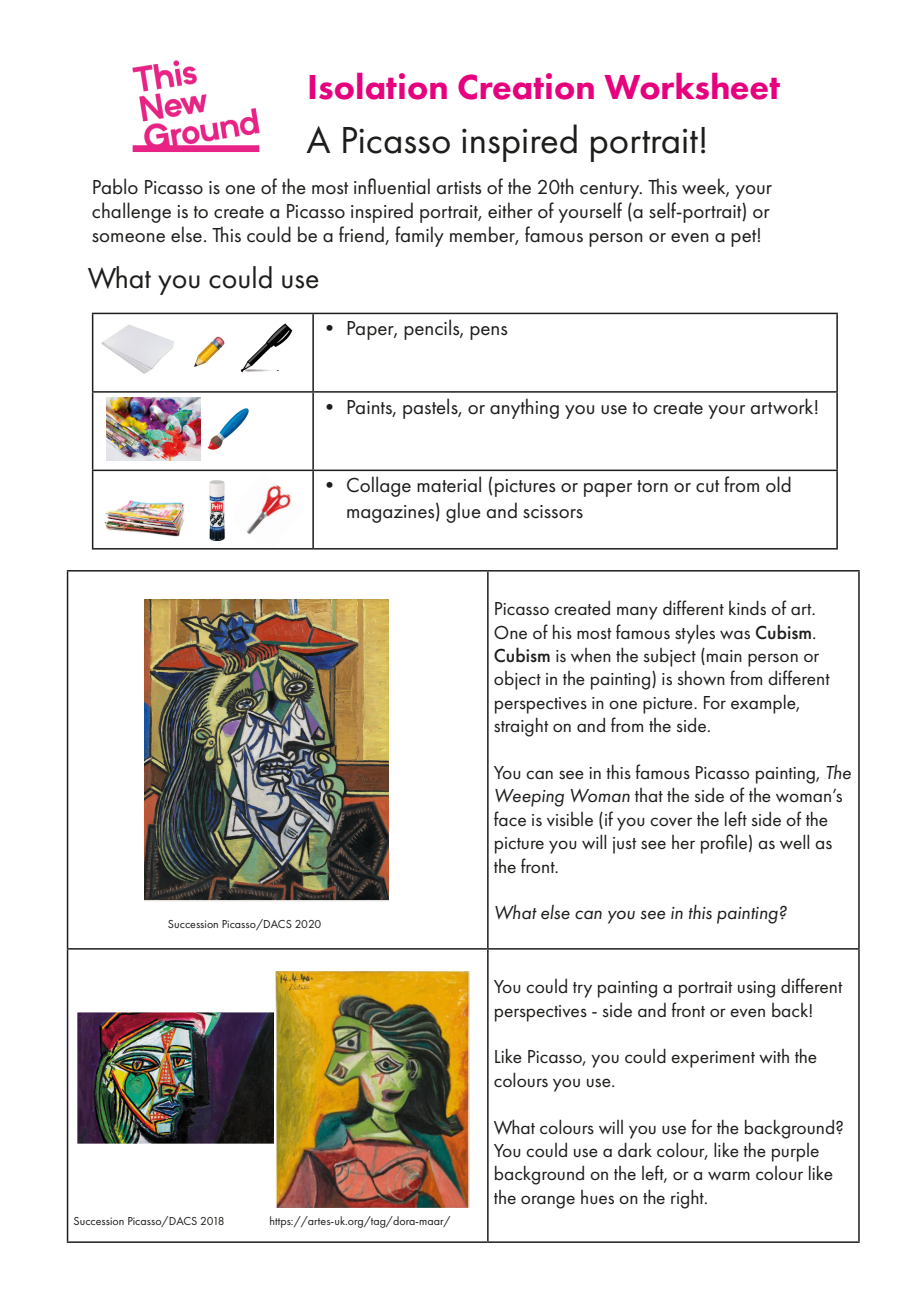
<style>
.page{position:relative;width:919px;height:1289px;background:#fff}
.page>*{position:absolute;margin:0;border:0;box-sizing:border-box;transform-origin:0 0}
.t1{font:39px "Futura PT";color:#1d1d1b}
.t2{font:800 36px "Futura PT";color:#e6007e}
.t3{font:30px "Futura PT";color:#1d1d1b}
.t4{font:21px/24px "Futura PT";color:#1d1d1b}
.t5{font:19.5px/23.4px "Futura PT";color:#1d1d1b}
.t6{font:italic 19.5px "Futura PT";color:#1d1d1b}
.t7{font:12px "Futura PT";color:#1d1d1b}
.s1{font-weight:500}
.s2{font-style:italic}
</style>
<div class="page">
<img style="left:227px;top:485px;width:79px;height:65px">
<img style="left:132px;top:60px;width:128px;height:92px">
<hr style="left:92px;top:313px;width:221px;height:1px;background:#1d1d1b">
<hr style="left:92px;top:314px;width:1px;height:77px;background:#1d1d1b">
<hr style="left:313px;top:313px;width:524px;height:1px;background:#1d1d1b">
<hr style="left:312px;top:314px;width:2px;height:77px;background:#1d1d1b">
<hr style="left:836px;top:314px;width:1px;height:77px;background:#1d1d1b">
<hr style="left:92px;top:391px;width:221px;height:1px;background:#1d1d1b">
<hr style="left:92px;top:392px;width:1px;height:77px;background:#1d1d1b">
<hr style="left:313px;top:391px;width:524px;height:1px;background:#1d1d1b">
<hr style="left:312px;top:392px;width:2px;height:77px;background:#1d1d1b">
<hr style="left:836px;top:392px;width:1px;height:77px;background:#1d1d1b">
<hr style="left:92px;top:469px;width:221px;height:2px;background:#1d1d1b">
<hr style="left:92px;top:471px;width:1px;height:77px;background:#1d1d1b">
<hr style="left:313px;top:469px;width:524px;height:2px;background:#1d1d1b">
<hr style="left:312px;top:471px;width:2px;height:77px;background:#1d1d1b">
<hr style="left:836px;top:471px;width:1px;height:77px;background:#1d1d1b">
<hr style="left:92px;top:548px;width:221px;height:1px;background:#1d1d1b">
<hr style="left:313px;top:548px;width:524px;height:1px;background:#1d1d1b">
<img style="left:207px;top:408px;width:42px;height:42px">
<img style="left:194px;top:336px;width:30px;height:30px">
<img style="left:240px;top:323px;width:53px;height:50px">
<img style="left:101px;top:324px;width:73px;height:50px">
<img style="left:104px;top:500px;width:81px;height:37px">
<img style="left:209px;top:480px;width:23px;height:60px">
<hr style="left:67px;top:570px;width:421px;height:1px;background:#1d1d1b">
<hr style="left:67px;top:571px;width:1px;height:377px;background:#1d1d1b">
<hr style="left:488px;top:570px;width:371px;height:1px;background:#1d1d1b">
<hr style="left:487px;top:571px;width:1px;height:377px;background:#1d1d1b">
<hr style="left:858px;top:571px;width:1px;height:377px;background:#1d1d1b">
<hr style="left:67px;top:948px;width:421px;height:1px;background:#1d1d1b">
<hr style="left:67px;top:949px;width:1px;height:292px;background:#1d1d1b">
<hr style="left:488px;top:948px;width:371px;height:1px;background:#1d1d1b">
<hr style="left:487px;top:949px;width:1px;height:292px;background:#1d1d1b">
<hr style="left:858px;top:949px;width:1px;height:292px;background:#1d1d1b">
<hr style="left:67px;top:1241px;width:421px;height:1px;background:#1d1d1b">
<hr style="left:488px;top:1241px;width:371px;height:1px;background:#1d1d1b">
<img style="left:106px;top:398px;width:95px;height:63px">
<img style="left:144px;top:599px;width:245px;height:302px">
<img style="left:78px;top:1012px;width:195px;height:131px">
<img style="left:275px;top:971px;width:194px;height:236px">
<p class="t2" style="left:307px;top:64px;width:474px">Isolation Creation Worksheet</p>
<p class="t1" style="left:306px;top:117px;width:403px">A Picasso inspired portrait!</p>
<p class="t4" style="left:92px;top:175px;width:681px;text-align:justify">Pablo Picasso is one of the most influential artists of the 20th century. This week, your challenge is to create a Picasso inspired portrait, either of yourself (a self-portrait) or someone else. This could be a friend, family member, famous person or even a pet!</p>
<p class="t3" style="left:88px;top:260px;width:233px">What you could use</p>
<p class="t4" style="left:319px;top:316px;width:190px">• Paper, pencils, pens</p>
<p class="t4" style="left:319px;top:395px;width:501px">• Paints, pastels, or anything you use to create your artwork!</p>
<p class="t4" style="left:346px;top:472px;width:447px;line-height:25.2px;text-indent:-27px">• Collage material (pictures or paper torn or cut from old magazines) glue and scissors</p>
<p class="t7" style="left:168px;top:917px;width:155px">Succession Picasso/DACS 2020</p>
<p class="t7" style="left:74px;top:1213px;width:152px">Succession Picasso/DACS 2018</p>
<p class="t7" style="left:269px;top:1213px;width:183px">https://artes-uk.org/tag/dora-maar/</p>
<p class="t5" style="left:494px;top:597px;width:337px">Picasso created many different kinds of art.<br>One of his most famous styles was <span class="s1">Cubism</span>.<br><span class="s1">Cubism</span> is when the subject (main person or object in the painting) is shown from different perspectives in one picture. For example, straight on and from the side.</p>
<p class="t5" style="left:494px;top:760px;width:359px">You can see in this famous Picasso painting, <span class="s2">The Weeping Woman</span> that the side of the woman’s face is visible (if you cover the left side of the picture you will just see her profile) as well as the front.</p>
<p class="t6" style="left:494px;top:901px;width:294px">What else can you see in this painting?</p>
<p class="t5" style="left:494px;top:974px;width:350px">You could try painting a portrait using different perspectives - side and front or even back!</p>
<p class="t5" style="left:494px;top:1045px;width:325px">Like Picasso, you could experiment with the colours you use.</p>
<p class="t5" style="left:494px;top:1115px;width:351px">What colours will you use for the background?<br>You could use a dark colour, like the purple background on the left, or a warm colour like the orange hues on the right.</p>
</div>
